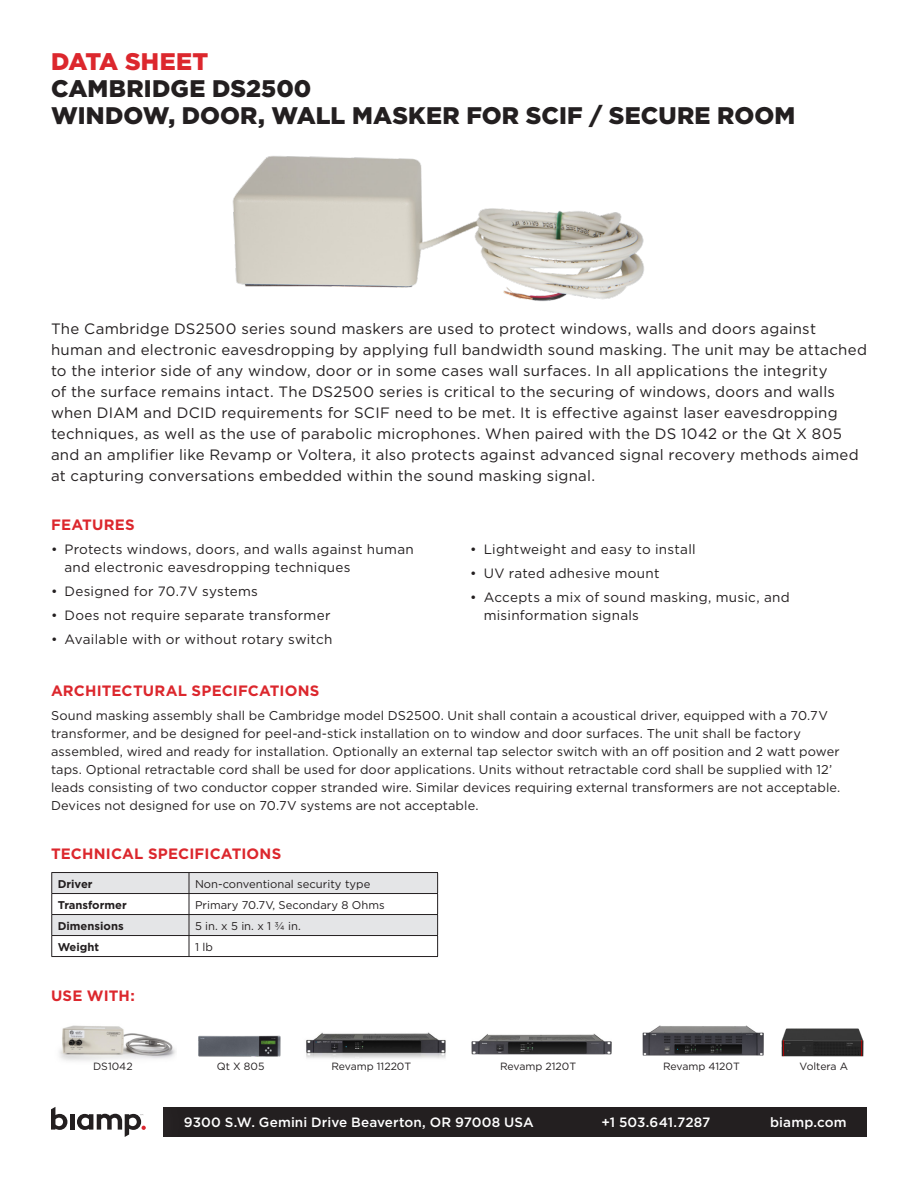
<style>
.page{position:relative;width:918px;height:1188px;background:#fff}
.page>*{position:absolute;margin:0;border:0;box-sizing:border-box;transform-origin:0 0}
.t1{font:900 24px "Gotham";letter-spacing:.005em;color:#231f20}
.t2{font:900 24px "Gotham";letter-spacing:.005em;color:#dc272d}
.Intro_Body{font:15px/21px "Gotham";letter-spacing:.015em;color:#231f20}
.subhead{font:700 15px "Gotham";letter-spacing:.01em;color:#dc272d}
.t3{font:13.5px/18px "Gotham";letter-spacing:.02em;color:#231f20}
.t4{font:500 13.5px "Gotham";letter-spacing:.005em;color:#fff}
.Intro_Body-2{font:12.75px/18px "Gotham";letter-spacing:.01em;color:#231f20}
.table_body_text{font:11.25px "Gotham";color:#231f20}
.table_body_text-2{font:700 11.25px "Gotham";color:#231f20}
.table_body_text-3{font:10.5px "Gotham";color:#231f20}
</style>
<div class="page">
<div style="left:163px;top:1107px;width:704px;height:30px;background:#231f20"></div>
<div style="left:3px;top:1064px;width:186px;height:116px;background:#fff"></div>
<svg style="left:51px;top:1107px;width:16px;height:23px"></svg>
<hr style="left:70px;top:1114px;width:4px;height:16px;background:#231f20">
<svg style="left:77px;top:1114px;width:69px;height:23px"></svg>
<img style="left:232px;top:156px;width:412px;height:145px">
<img style="left:306px;top:1032px;width:140px;height:27px">
<img style="left:59px;top:1025px;width:117px;height:36px">
<img style="left:198px;top:1035px;width:83px;height:22px">
<img style="left:781px;top:1028px;width:83px;height:29px">
<img style="left:471px;top:1033px;width:141px;height:22px">
<img style="left:642px;top:1026px;width:122px;height:29px">
<hr style="left:51px;top:872px;width:138px;height:1px;background:#231f20">
<hr style="left:189px;top:872px;width:249px;height:1px;background:#231f20">
<svg style="left:51px;top:873px;width:387px;height:83px"></svg>
<hr style="left:51px;top:956px;width:138px;height:1px;background:#231f20">
<hr style="left:189px;top:956px;width:249px;height:1px;background:#231f20">
<p class="t2" style="left:51px;top:45px;width:159px">DATA SHEET</p>
<p class="t1" style="left:51px;top:72px;width:262px">CAMBRIDGE DS2500</p>
<p class="t1" style="left:51px;top:99px;width:746px">WINDOW, DOOR, WALL MASKER FOR SCIF / SECURE ROOM</p>
<p class="Intro_Body" style="left:51px;top:318px;width:818px">The Cambridge DS2500 series sound maskers are used to protect windows, walls and doors against human and electronic eavesdropping by applying full bandwidth sound masking. The unit may be attached to the interior side of any window, door or in some cases wall surfaces. In all applications the integrity<br>of the surface remains intact. The DS2500 series is critical to the securing of windows, doors and walls when DIAM and DCID requirements for SCIF need to be met. It is effective against laser eavesdropping techniques, as well as the use of parabolic microphones. When paired with the DS 1042 or the Qt X 805 and an amplifier like Revamp or Voltera, it also protects against advanced signal recovery methods aimed at capturing conversations embedded within the sound masking signal.</p>
<p class="subhead" style="left:51px;top:514px;width:85px">FEATURES</p>
<p class="t3" style="left:64px;top:539px;width:351px;text-indent:-14px">• Protects windows, doors, and walls against human and electronic eavesdropping techniques</p>
<p class="t3" style="left:51px;top:581px;width:208px">• Designed for 70.7V systems</p>
<p class="t3" style="left:51px;top:605px;width:281px">• Does not require separate transformer</p>
<p class="t3" style="left:51px;top:629px;width:283px">• Available with or without rotary switch</p>
<p class="t3" style="left:470px;top:539px;width:227px">• Lightweight and easy to install</p>
<p class="t3" style="left:470px;top:563px;width:191px">• UV rated adhesive mount</p>
<p class="t3" style="left:484px;top:587px;width:308px;text-indent:-14px">• Accepts a mix of sound masking, music, and misinformation signals</p>
<p class="subhead" style="left:51px;top:681px;width:270px">ARCHITECTURAL SPECIFCATIONS</p>
<p class="Intro_Body-2" style="left:51px;top:706px;width:791px">Sound masking assembly shall be Cambridge model DS2500. Unit shall contain a acoustical driver, equipped with a 70.7V transformer, and be designed for peel-and-stick installation on to window and door surfaces. The unit shall be factory assembled, wired and ready for installation. Optionally an external tap selector switch with an off position and 2 watt power taps. Optional retractable cord shall be used for door applications. Units without retractable cord shall be supplied with 12’ leads consisting of two conductor copper stranded wire. Similar devices requiring external transformers are not acceptable.<br>Devices not designed for use on 70.7V systems are not acceptable.</p>
<p class="subhead" style="left:51px;top:844px;width:232px">TECHNICAL SPECIFICATIONS</p>
<p class="table_body_text-2" style="left:58px;top:876px;width:36px">Driver</p>
<p class="table_body_text" style="left:195px;top:876px;width:177px">Non-conventional security type</p>
<p class="table_body_text-2" style="left:58px;top:897px;width:70px">Transformer</p>
<p class="table_body_text" style="left:195px;top:897px;width:191px">Primary 70.7V, Secondary 8 Ohms</p>
<p class="table_body_text-2" style="left:58px;top:918px;width:67px">Dimensions</p>
<p class="table_body_text" style="left:195px;top:918px;width:107px">5 in. x 5 in. x 1 ¾ in.</p>
<p class="table_body_text-2" style="left:58px;top:939px;width:43px">Weight</p>
<p class="table_body_text" style="left:195px;top:939px;width:19px">1 lb</p>
<p class="subhead" style="left:51px;top:986px;width:85px">USE WITH:</p>
<p class="table_body_text-3" style="left:93px;top:1060px;width:41px">DS1042</p>
<p class="table_body_text-3" style="left:217px;top:1060px;width:49px">Qt X 805</p>
<p class="table_body_text-3" style="left:331px;top:1060px;width:81px">Revamp 11220T</p>
<p class="table_body_text-3" style="left:500px;top:1060px;width:78px">Revamp 2120T</p>
<p class="table_body_text-3" style="left:663px;top:1060px;width:78px">Revamp 4120T</p>
<p class="table_body_text-3" style="left:800px;top:1060px;width:50px">Voltera A</p>
<p class="t4" style="left:184px;top:1114px;width:351px">9300 S.W. Gemini Drive Beaverton, OR 97008 USA</p>
<p class="t4" style="left:602px;top:1114px;width:111px">+1 503.641.7287</p>
<p class="t4" style="left:770px;top:1114px;width:78px">biamp.com</p>
</div>
